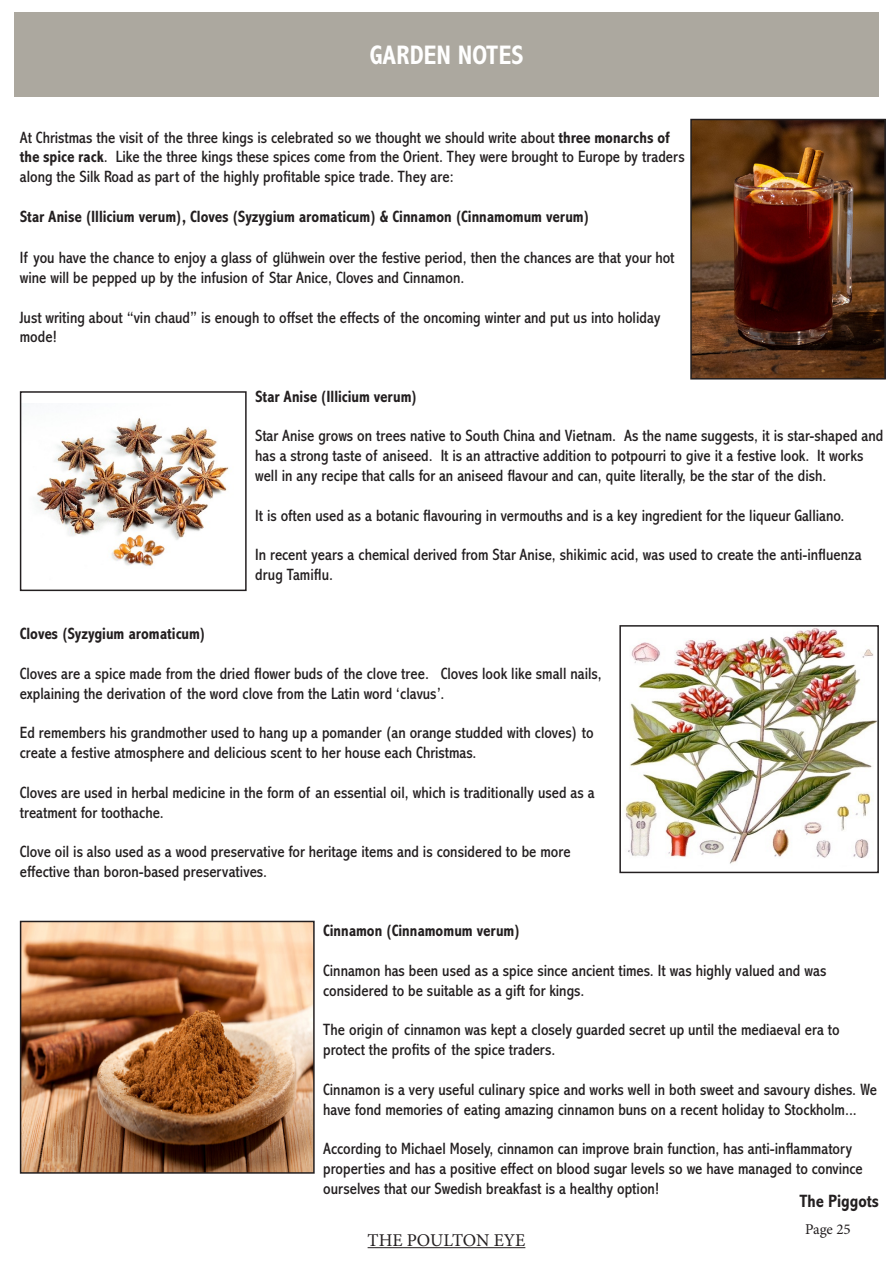
<style>
.page{position:relative;width:893px;height:1263px;background:#fff}
.page>*{position:absolute;margin:0;border:0;box-sizing:border-box;transform-origin:0 0}
.t1{font:700 condensed 27px "Abadi MT Pro";color:#fff}
.t2{font:18px "Minion Pro";letter-spacing:-.005em;color:#231f20}
.t3{font:700 condensed 18px "Abadi MT Pro";color:#231f20}
.t4{font:condensed 16.5px/19.8px "Abadi MT Pro";color:#231f20}
.t5{font:700 condensed 16.5px "Abadi MT Pro";color:#231f20}
.t6{font:15px "Minion Pro";letter-spacing:-.005em;color:#231f20}
.s1{font-weight:700}
</style>
<div class="page">
<hr style="left:368px;top:1247px;width:157px;height:1px;background:#231f20">
<div style="left:14px;top:12px;width:865px;height:84px;background:#aca89f"></div>
<img style="left:693px;top:122px;width:190px;height:254px">
<div style="left:690px;top:119px;width:196px;height:260px;border:2px solid #231f20"></div>
<img style="left:24px;top:404px;width:205px;height:162px">
<div style="left:20px;top:391px;width:227px;height:200px;border:2px solid #231f20"></div>
<img style="left:23px;top:924px;width:289px;height:247px">
<div style="left:20px;top:921px;width:295px;height:253px;border:2px solid #231f20"></div>
<img style="left:625px;top:628px;width:251px;height:236px">
<div style="left:619px;top:625px;width:260px;height:248px;border:2px solid #231f20"></div>
<p class="t1" style="left:370px;top:40px;width:155px">GARDEN NOTES</p>
<p class="t4" style="left:20px;top:128px;width:666px">At Christmas the visit of the three kings is celebrated so we thought we should write about <span class="s1">three monarchs of the spice rack</span>. Like the three kings these spices come from the Orient. They were brought to Europe by traders along the Silk Road as part of the highly profitable spice trade. They are:</p>
<p class="t5" style="left:20px;top:207px;width:571px">Star Anise (Illicium verum), Cloves (Syzygium aromaticum) &amp; Cinnamon (Cinnamomum verum)</p>
<p class="t4" style="left:20px;top:248px;width:656px">If you have the chance to enjoy a glass of glühwein over the festive period, then the chances are that your hot wine will be pepped up by the infusion of Star Anice, Cloves and Cinnamon.</p>
<p class="t4" style="left:20px;top:308px;width:642px">Just writing about “vin chaud” is enough to offset the effects of the oncoming winter and put us into holiday mode!</p>
<p class="t5" style="left:255px;top:387px;width:163px">Star Anise (Illicium verum)</p>
<p class="t4" style="left:255px;top:426px;width:630px">Star Anise grows on trees native to South China and Vietnam. As the name suggests, it is star-shaped and has a strong taste of aniseed. It is an attractive addition to potpourri to give it a festive look. It works well in any recipe that calls for an aniseed flavour and can, quite literally, be the star of the dish.</p>
<p class="t4" style="left:255px;top:506px;width:591px">It is often used as a botanic flavouring in vermouths and is a key ingredient for the liqueur Galliano.</p>
<p class="t4" style="left:255px;top:545px;width:608px">In recent years a chemical derived from Star Anise, shikimic acid, was used to create the anti-influenza drug Tamiflu.</p>
<p class="t5" style="left:20px;top:625px;width:187px">Cloves (Syzygium aromaticum)</p>
<p class="t4" style="left:20px;top:664px;width:583px">Cloves are a spice made from the dried flower buds of the clove tree. Cloves look like small nails, explaining the derivation of the word clove from the Latin word ‘clavus’.</p>
<p class="t4" style="left:20px;top:723px;width:575px">Ed remembers his grandmother used to hang up a pomander (an orange studded with cloves) to create a festive atmosphere and delicious scent to her house each Christmas.</p>
<p class="t4" style="left:20px;top:783px;width:576px">Cloves are used in herbal medicine in the form of an essential oil, which is traditionally used as a treatment for toothache.</p>
<p class="t4" style="left:20px;top:842px;width:552px">Clove oil is also used as a wood preservative for heritage items and is considered to be more effective than boron-based preservatives.</p>
<p class="t5" style="left:323px;top:922px;width:198px">Cinnamon (Cinnamomum verum)</p>
<p class="t4" style="left:323px;top:961px;width:505px">Cinnamon has been used as a spice since ancient times. It was highly valued and was considered to be suitable as a gift for kings.</p>
<p class="t4" style="left:323px;top:1020px;width:518px">The origin of cinnamon was kept a closely guarded secret up until the mediaeval era to protect the profits of the spice traders.</p>
<p class="t4" style="left:323px;top:1080px;width:555px">Cinnamon is a very useful culinary spice and works well in both sweet and savoury dishes. We have fond memories of eating amazing cinnamon buns on a recent holiday to Stockholm...</p>
<p class="t4" style="left:323px;top:1139px;width:541px">According to Michael Mosely, cinnamon can improve brain function, has anti-inflammatory properties and has a positive effect on blood sugar levels so we have managed to convince ourselves that our Swedish breakfast is a healthy option!</p>
<p class="t3" style="left:799px;top:1191px;width:81px">The Piggots</p>
<p class="t2" style="left:368px;top:1228px;width:159px">THE POULTON EYE</p>
<p class="t6" style="left:805px;top:1219px;width:47px">Page 25</p>
</div>
